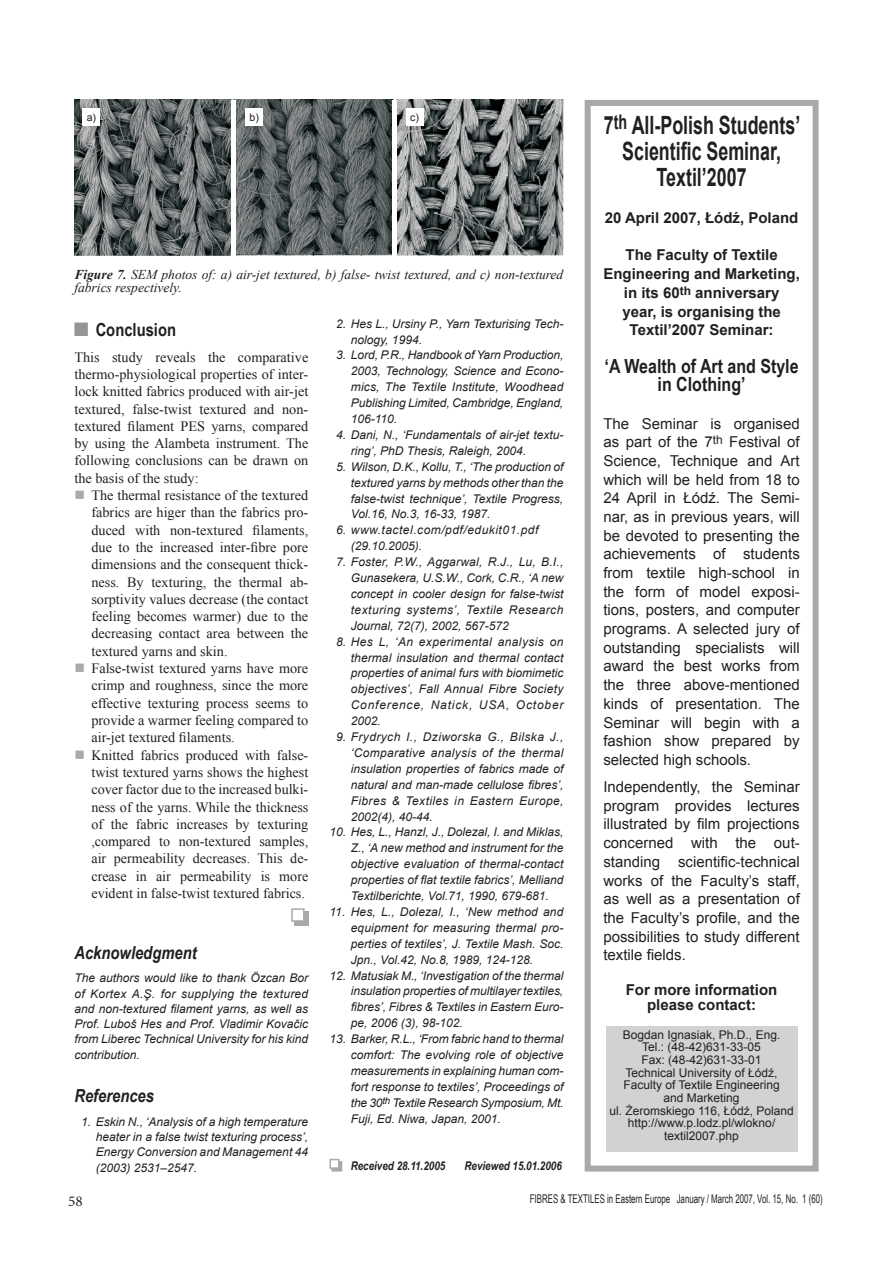
<style>
.page{position:relative;width:893px;height:1263px;background:#fff}
.page>*{position:absolute;margin:0;border:0;box-sizing:border-box;transform-origin:0 0}
.Normalny{font:700 25.2px/26px "Arial";color:#231f20;text-align:center;scale:.71 1}
.Normalny-2{font:700 19.5px/18.8px "Arial Narrow";color:#231f20;text-align:center}
.Podtytuł_1{font:italic 700 18px "Arial Narrow";color:#231f20}
.Podtytuł_1-2{font:700 18px "Arial Narrow";color:#231f20}
.Normalny-3{font:15px/18.8px "Arial";color:#231f20;text-align:justify}
.Normalny-4{font:700 15px/18.8px "Arial";color:#231f20;text-align:center}
.t1{font:15px "Minion Pro";color:#231f20}
.Normalny-5{font:14.25px/17.2px "Times New Roman";color:#231f20;text-align:justify}
.Normalny-6{font:italic 13.5px/13.5px "Times New Roman";color:#231f20}
.refer{font:italic 12px/15.9px "Arial";color:#231f20;text-align:justify}
.Normalny-7{font:12px/12.8px "Arial";color:#231f20;text-align:center}
.t2{font:12px "Arial Narrow";color:#231f20;scale:.8 1}
.refer-2{font:italic 12px/15.9px "Arial";letter-spacing:.045em;color:#231f20}
.t3{font:italic 700 12px "Arial Narrow";color:#231f20}
.Podpis{font:10.5px "Arial";color:#231f20}
.s1{font-weight:700}
.s2{color:#939598}
.s3{color:#a8a9ad}
</style>
<div class="page">
<div style="left:606px;top:1026px;width:191px;height:126px;background:#d1d2d4"></div>
<div style="left:331px;top:1161px;width:11px;height:10px;border:2px solid #a8a9ad"></div>
<div style="left:330px;top:1159px;width:9px;height:9px;background:#fff"></div>
<div style="left:330px;top:1159px;width:9px;height:10px;border:2px solid #a8a9ad"></div>
<div style="left:74px;top:323px;width:14px;height:13px;border:3px solid #939598"></div>
<div style="left:294px;top:911px;width:14px;height:14px;background:#a8a9ad"></div>
<div style="left:292px;top:909px;width:12px;height:12px;background:#fff"></div>
<div style="left:291px;top:908px;width:14px;height:14px;border:2px solid #a8a9ad"></div>
<img style="left:74px;top:100px;width:489px;height:156px">
<hr style="left:231px;top:100px;width:4px;height:156px;background:#fff">
<div style="left:392px;top:100px;width:5px;height:156px;background:#fff"></div>
<div style="left:83px;top:108px;width:17px;height:17px;background:#fff"></div>
<div style="left:246px;top:108px;width:17px;height:17px;background:#fff"></div>
<div style="left:406px;top:108px;width:17px;height:17px;background:#fff"></div>
<div style="left:585px;top:100px;width:234px;height:1071px;border:6px solid #a8a9ad"></div>
<p class="Podpis" style="left:87px;top:110px;width:11px">a)</p>
<p class="Podpis" style="left:250px;top:110px;width:11px">b)</p>
<p class="Podpis" style="left:410px;top:110px;width:10px">c)</p>
<p class="Normalny" style="left:604px;top:113px;width:278px">7<sup>th</sup> All-Polish Students’<br>Scientific Seminar,<br>Textil’2007</p>
<p class="Normalny-4" style="left:605px;top:209px;width:195px">20 April 2007, Łódź, Poland</p>
<p class="Normalny-4" style="left:603px;top:246px;width:198px">The Faculty of Textile<br>Engineering and Marketing, in its 60<sup>th</sup> anniversary<br>year, is organising the<br>Textil’2007 Seminar:</p>
<p class="Normalny-2" style="left:605px;top:355px;width:196px">‘A Wealth of Art and Style in Clothing’</p>
<p class="Normalny-3" style="left:603px;top:414px;width:198px">The Seminar is organised as part of the 7<sup>th</sup> Festival of Science, Technique and Art which will be held from 18 to 24 April in Łódź. The Semi&shy;nar, as in previous years, will be devoted to presenting the achievements of students from textile high-school in the form of model exposi&shy;tions, posters, and computer programs. A selected jury of outstanding specialists will award the best works from the three above-mentioned kinds of presentation. The Seminar will begin with a fashion show prepared by selected high schools.</p>
<p class="Normalny-3" style="left:603px;top:778px;width:198px">Independently, the Seminar program provides lectures illustrated by film projections concerned with the out&shy;standing scientific-technical works of the Faculty’s staff, as well as a presentation of the Faculty’s profile, and the possibilities to study different textile fields.</p>
<p class="Normalny-4" style="left:626px;top:982px;width:153px;line-height:15.8px">For more information please contact:</p>
<p class="Normalny-7" style="left:623px;top:1028px;width:159px">Bogdan Ignasiak, Ph.D., Eng.</p>
<p class="Normalny-7" style="left:642px;top:1041px;width:120px">Tel.: (48-42)631-33-05</p>
<p class="Normalny-7" style="left:642px;top:1053px;width:122px">Fax: (48-42)631-33-01</p>
<p class="Normalny-7" style="left:626px;top:1066px;width:154px">Technical University of Łódź,</p>
<p class="Normalny-7" style="left:623px;top:1079px;width:158px">Faculty of Textile Engineering and Marketing</p>
<p class="Normalny-7" style="left:609px;top:1104px;width:186px">ul. Żeromskiego 116, Łódź, Poland</p>
<p class="Normalny-7" style="left:628px;top:1117px;width:149px">http://www.p.lodz.pl/wlokno/ textil2007.php</p>
<p class="Normalny-6" style="left:74px;top:267px;width:490px"><span class="s1">Figure 7.</span> SEM photos of: a) air-jet textured, b) false- twist textured, and c) non-textured fabrics respectively.</p>
<p class="refer" style="left:351px;top:316px;width:214px;text-indent:-15px">2. Hes L., Ursiny P., Yarn Texturising Tech&shy;nology, 1994.</p>
<p class="refer" style="left:351px;top:347px;width:214px;text-indent:-15px">3. Lord, P.R., Handbook of Yarn Production, 2003, Technology, Science and Econo&shy;mics, The Textile Institute, Woodhead Publishing Limited, Cambridge, England, 106-110.</p>
<p class="refer" style="left:351px;top:427px;width:214px;text-indent:-15px">4. Dani, N., ‘Fundamentals of air-jet textu&shy;ring’, PhD Thesis, Raleigh, 2004.</p>
<p class="refer" style="left:351px;top:459px;width:214px;text-indent:-15px">5. Wilson, D.K., Kollu, T., ‘The production of textured yarns by methods other than the false-twist technique’, Textile Progress, Vol.16, No.3, 16-33, 1987.</p>
<p class="refer-2" style="left:351px;top:522px;width:189px;text-indent:-15px">6. www.tactel.com/pdf/edukit01.pdf (29.10.2005).</p>
<p class="refer" style="left:351px;top:554px;width:214px;text-indent:-15px">7. Foster, P.W., Aggarwal, R.J., Lu, B.I., Gunasekera, U.S.W., Cork, C.R., ‘A new concept in cooler design for false-twist texturing systems’, Textile Research Journal, 72(7), 2002, 567-572</p>
<p class="refer" style="left:351px;top:634px;width:214px;text-indent:-15px">8. Hes L, ‘An experimental analysis on thermal insulation and thermal contact properties of animal furs with biomimetic objectives’, Fall Annual Fibre Society Conference, Natick, USA, October 2002.</p>
<p class="refer" style="left:351px;top:729px;width:214px;text-indent:-15px">9. Frydrych I., Dziworska G., Bilska J., ‘Comparative analysis of the thermal insulation properties of fabrics made of natural and man-made cellulose fibres’, Fibres &amp; Textiles in Eastern Europe, 2002(4), 40-44.</p>
<p class="refer" style="left:351px;top:824px;width:214px;text-indent:-21px">10. Hes, L., Hanzl, J., Dolezal, I. and Miklas, Z., ‘A new method and instrument for the objective evaluation of thermal-contact properties of flat textile fabrics’, Melliand Textilberichte, Vol.71, 1990, 679-681.</p>
<p class="refer" style="left:351px;top:904px;width:214px;text-indent:-21px">11. Hes, L., Dolezal, I., ‘New method and equipment for measuring thermal pro&shy;perties of textiles’, J. Textile Mash. Soc.<br>Jpn., Vol.42, No.8, 1989, 124-128.</p>
<p class="refer" style="left:351px;top:967px;width:214px;text-indent:-21px">12. Matusiak M., ‘Investigation of the thermal insulation properties of multilayer textiles, fibres’, Fibres &amp; Textiles in Eastern Euro&shy;pe, 2006 (3), 98-102.</p>
<p class="refer" style="left:351px;top:1031px;width:214px;text-indent:-21px">13. Barker, R.L., ‘From fabric hand to thermal comfort: The evolving role of objective measurements in explaining human com&shy;fort response to textiles’, Proceedings of the 30<sup>th</sup> Textile Research Symposium, Mt.<br>Fuji, Ed. Niwa, Japan, 2001.</p>
<p class="Podtytuł_1-2" style="left:74px;top:316px;width:103px"><span class="s2">■</span> Conclusion</p>
<p class="Normalny-5" style="left:74px;top:348px;width:235px">This study reveals the comparative thermo-physiological properties of inter&shy;lock knitted fabrics produced with air-jet textured, false-twist textured and non&shy;textured filament PES yarns, compared by using the Alambeta instrument. The following conclusions can be drawn on the basis of the study:</p>
<p class="Normalny-5" style="left:91px;top:486px;width:218px;text-indent:-17px"><span class="s3">■</span> The thermal resistance of the textured fabrics are higer than the fabrics pro&shy;duced with non-textured filaments, due to the increased inter-fibre pore dimensions and the consequent thick&shy;ness. By texturing, the thermal ab&shy;sorptivity values decrease (the contact feeling becomes warmer) due to the decreasing contact area between the textured yarns and skin.</p>
<p class="Normalny-5" style="left:91px;top:659px;width:218px;text-indent:-17px"><span class="s3">■</span> False-twist textured yarns have more crimp and roughness, since the more effective texturing process seems to provide a warmer feeling compared to air-jet textured filaments.</p>
<p class="Normalny-5" style="left:91px;top:746px;width:218px;text-indent:-17px"><span class="s3">■</span> Knitted fabrics produced with false&shy;twist textured yarns shows the highest cover factor due to the increased bulki&shy;ness of the yarns. While the thickness of the fabric increases by texturing ,compared to non-textured samples, air permeability decreases. This de&shy;crease in air permeability is more evident in false-twist textured fabrics.</p>
<p class="Podtytuł_1" style="left:74px;top:939px;width:124px">Acknowledgment</p>
<p class="refer" style="left:74px;top:971px;width:235px;line-height:15.1px">The authors would like to thank Özcan Bor of Kortex A.Ş. for supplying the textured and non-textured filament yarns, as well as Prof. Luboš Hes and Prof. Vladimir Kovačic from Liberec Technical University for his kind contribution.</p>
<p class="Podtytuł_1" style="left:74px;top:1082px;width:81px">References</p>
<p class="refer" style="left:96px;top:1114px;width:214px;line-height:15.1px;text-indent:-15px">1. Eskin N., ‘Analysis of a high temperature heater in a false twist texturing process’, Energy Conversion and Management 44 (2003) 2531–2547.</p>
<p class="t3" style="left:351px;top:1157px;width:96px">Received 28.11.2005</p>
<p class="t3" style="left:464px;top:1157px;width:99px">Reviewed 15.01.2006</p>
<p class="t1" style="left:68px;top:1192px;width:16px">58</p>
<p class="t2" style="left:530px;top:1190px;width:368px">FIBRES &amp; TEXTILES in Eastern Europe January / March 2007, Vol. 15, No. 1 (60)</p>
</div>
